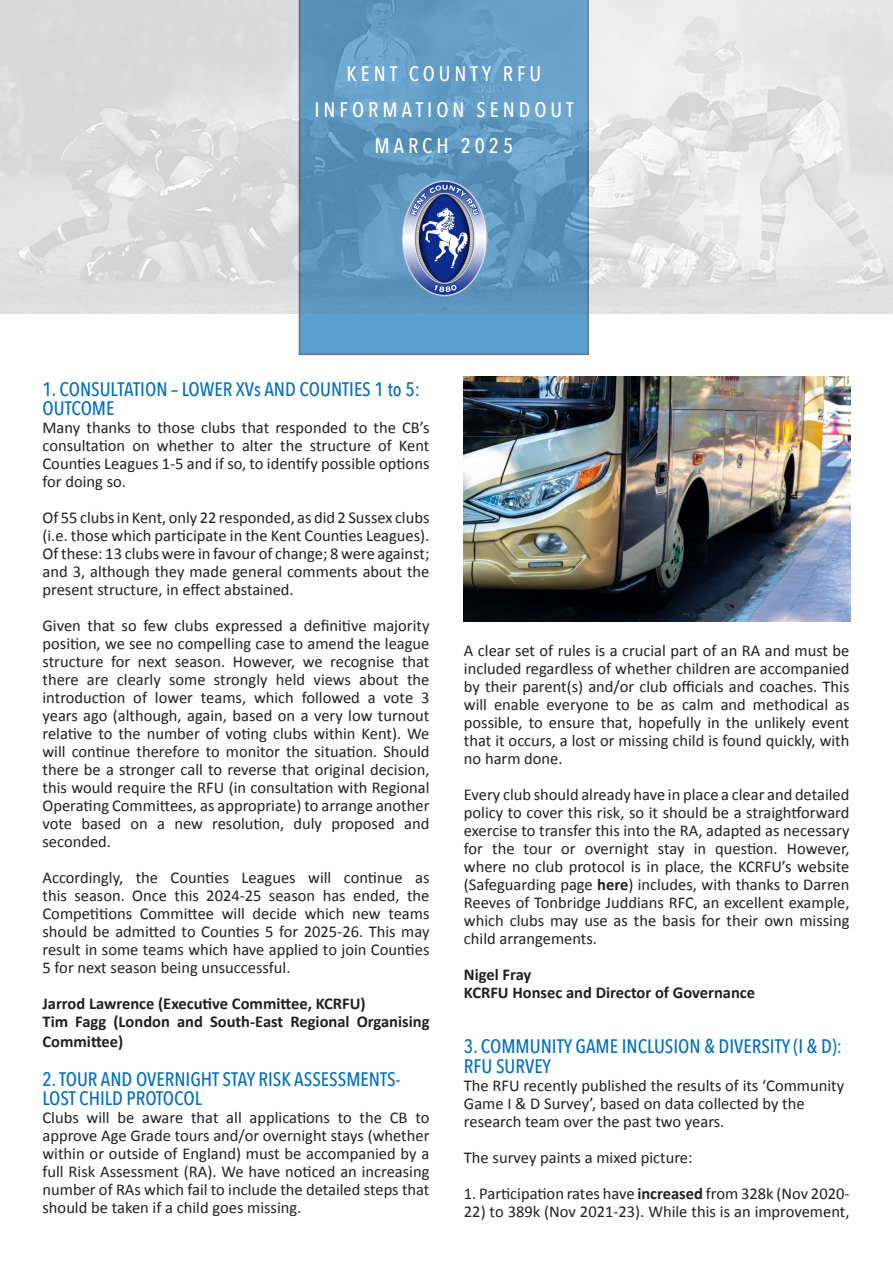
<style>
.page{position:relative;width:893px;height:1263px;background:#fff}
.page>*{position:absolute;margin:0;border:0;box-sizing:border-box;transform-origin:0 0}
.t1{font:500 21px "Avenir Next Condensed";letter-spacing:.19em;color:#fff}
.Paragraph_Text_Style{font:500 19.5px/19.5px "Avenir Next Condensed";color:#006fba}
.Paragraph_Text_Style-2{font:16.5px/18px "Calibri";color:#231f20;text-align:justify}
.Paragraph_Text_Style-3{font:700 16.5px/19.5px "Calibri";color:#231f20}
.s1{font-weight:700}
</style>
<div class="page">
<div style="left:299px;top:314px;width:290px;height:41px;background:#5aa1d2"></div>
<img style="left:0;top:0;width:893px;height:314px">
<img style="left:398px;top:177px;width:92px;height:122px">
<img style="left:464px;top:376px;width:387px;height:245px">
<p class="t1" style="left:346px;top:61px;width:196px">KENT COUNTY RFU</p>
<p class="t1" style="left:314px;top:97px;width:261px">INFORMATION SENDOUT</p>
<p class="t1" style="left:374px;top:133px;width:140px">MARCH 2025</p>
<p class="Paragraph_Text_Style" style="left:43px;top:379px;width:379px">1. CONSULTATION – LOWER XVs AND COUNTIES 1 to 5:<br>OUTCOME</p>
<p class="Paragraph_Text_Style-2" style="left:43px;top:418px;width:388px">Many thanks to those clubs that responded to the CB’s consultation on whether to alter the structure of Kent Counties Leagues 1-5 and if so, to identify possible options for doing so.</p>
<p class="Paragraph_Text_Style-2" style="left:43px;top:508px;width:388px">Of 55 clubs in Kent, only 22 responded, as did 2 Sussex clubs (i.e. those which participate in the Kent Counties Leagues).<br>Of these: 13 clubs were in favour of change; 8 were against; and 3, although they made general comments about the present structure, in effect abstained.</p>
<p class="Paragraph_Text_Style-2" style="left:43px;top:616px;width:388px">Given that so few clubs expressed a definitive majority position, we see no compelling case to amend the league structure for next season. However, we recognise that there are clearly some strongly held views about the introduction of lower teams, which followed a vote 3 years ago (although, again, based on a very low turnout relative to the number of voting clubs within Kent). We will continue therefore to monitor the situation. Should there be a stronger call to reverse that original decision, this would require the RFU (in consultation with Regional Operating Committees, as appropriate) to arrange another vote based on a new resolution, duly proposed and seconded.</p>
<p class="Paragraph_Text_Style-2" style="left:43px;top:868px;width:388px">Accordingly, the Counties Leagues will continue as this season. Once this 2024-25 season has ended, the Competitions Committee will decide which new teams should be admitted to Counties 5 for 2025-26. This may result in some teams which have applied to join Counties 5 for next season being unsuccessful.</p>
<p class="Paragraph_Text_Style-3" style="left:43px;top:994px;width:325px">Jarrod Lawrence (Executive Committee, KCRFU)</p>
<p class="Paragraph_Text_Style-3" style="left:43px;top:1012px;width:388px">Tim Fagg (London and South-East Regional Organising<br>Committee)</p>
<p class="Paragraph_Text_Style" style="left:43px;top:1069px;width:359px">2. TOUR AND OVERNIGHT STAY RISK ASSESSMENTS-<br>LOST CHILD PROTOCOL</p>
<p class="Paragraph_Text_Style-2" style="left:43px;top:1108px;width:388px">Clubs will be aware that all applications to the CB to approve Age Grade tours and/or overnight stays (whether within or outside of England) must be accompanied by a full Risk Assessment (RA). We have noticed an increasing number of RAs which fail to include the detailed steps that should be taken if a child goes missing.</p>
<p class="Paragraph_Text_Style-2" style="left:464px;top:641px;width:387px">A clear set of rules is a crucial part of an RA and must be included regardless of whether children are accompanied by their parent(s) and/or club officials and coaches. This will enable everyone to be as calm and methodical as possible, to ensure that, hopefully in the unlikely event that it occurs, a lost or missing child is found quickly, with no harm done.</p>
<p class="Paragraph_Text_Style-2" style="left:464px;top:785px;width:387px">Every club should already have in place a clear and detailed policy to cover this risk, so it should be a straightforward exercise to transfer this into the RA, adapted as necessary for the tour or overnight stay in question. However, where no club protocol is in place, the KCRFU’s website (Safeguarding page <span class="s1">here</span>) includes, with thanks to Darren Reeves of Tonbridge Juddians RFC, an excellent example, which clubs may use as the basis for their own missing child arrangements.</p>
<p class="Paragraph_Text_Style-3" style="left:464px;top:965px;width:293px;line-height:18px">Nigel Fray<br>KCRFU Honsec and Director of Governance</p>
<p class="Paragraph_Text_Style" style="left:464px;top:1037px;width:380px">3. COMMUNITY GAME INCLUSION &amp; DIVERSITY (I &amp; D):<br>RFU SURVEY</p>
<p class="Paragraph_Text_Style-2" style="left:464px;top:1076px;width:382px;text-align:left">The RFU recently published the results of its ‘Community<br>Game I &amp; D Survey’, based on data collected by the research team over the past two years.</p>
<p class="Paragraph_Text_Style-2" style="left:464px;top:1148px;width:230px">The survey paints a mixed picture:</p>
<p class="Paragraph_Text_Style-2" style="left:464px;top:1184px;width:387px">1. Participation rates have <span class="s1">increased</span> from 328k (Nov 2020-</p>
<p class="Paragraph_Text_Style-2" style="left:464px;top:1202px;width:387px">22) to 389k (Nov 2021-23). While this is an improvement,</p>
</div>
